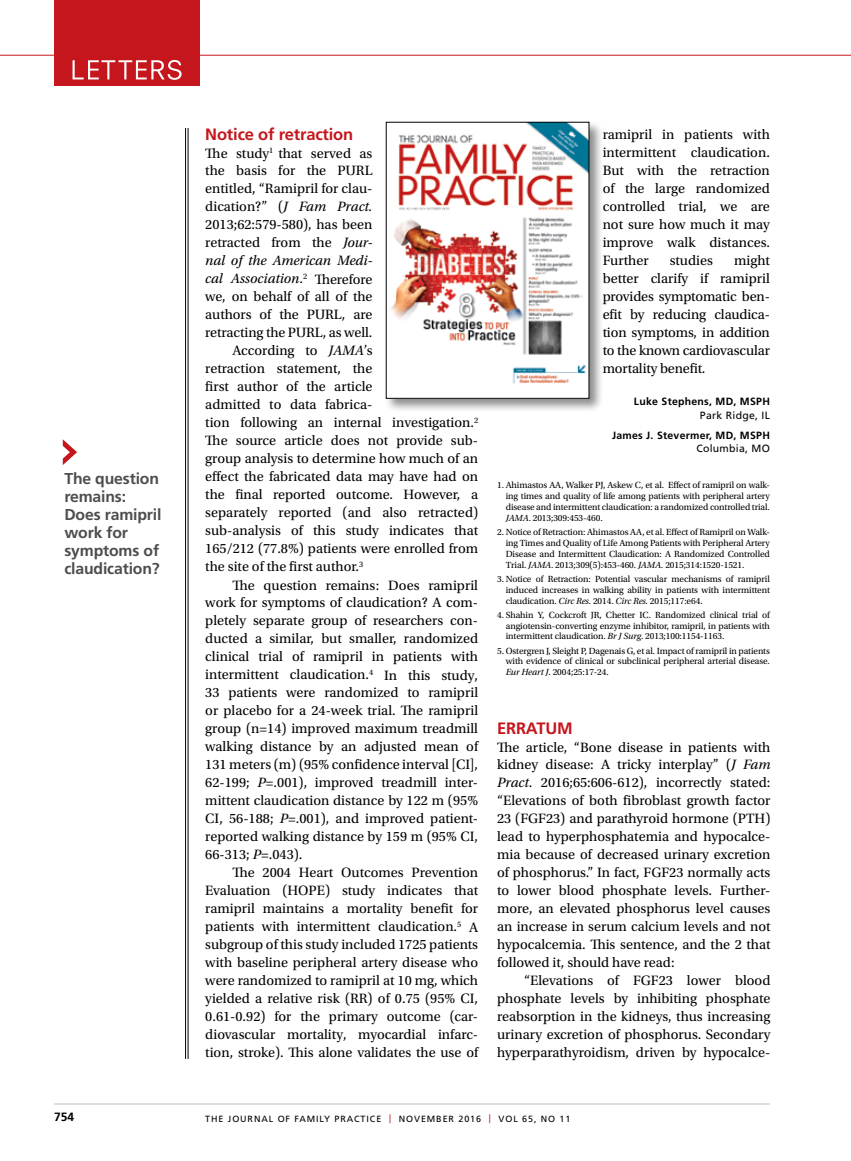
<style>
.page{position:relative;width:851px;height:1161px;background:#fff}
.page>*{position:absolute;margin:0;border:0;box-sizing:border-box;transform-origin:0 0}
.t1{font:700 16.5px "Frutiger LT Std";letter-spacing:-.01em;color:#c4161c}
.t2{font:700 15.75px/18px "Frutiger LT Std";letter-spacing:-.01em;color:#4d4d4f}
.t3{font:14.25px/18px "Utopia Std";color:#000;text-align:justify}
.t4{font:italic 14.25px "Utopia Std";color:#000}
.t5{font:700 12px "Frutiger LT Std";color:#000}
.t6{font:700 10.5px "Frutiger LT Std";letter-spacing:.025em;color:#000}
.t7{font:10.5px "Frutiger LT Std";letter-spacing:.025em;color:#000}
.t8{font:9.3px/10.8px "Utopia Std";letter-spacing:-.01em;color:#000;text-align:justify}
.t9{font:9px "Frutiger LT Std";letter-spacing:.1em;color:#000}
.s1{font-style:italic}
.s2{font-style:normal}
.s3{color:#c4161c}
</style>
<div class="page">
<div style="left:54px;top:0;width:146px;height:86px;background:#c4161c"></div>
<hr style="left:0;top:55px;width:850px;height:1px;background:#c4161c">
<svg style="left:72px;top:60px;width:109px;height:20px"></svg>
<hr style="left:54px;top:1104px;width:716px;height:1px;background:#bcbec0">
<svg style="left:63px;top:439px;width:14px;height:26px"></svg>
<hr style="left:188px;top:128px;width:1px;height:931px;background:#000">
<hr style="left:185px;top:128px;width:1px;height:931px;background:#000">
<div style="left:384px;top:120px;width:219px;height:293px;background:#000;opacity:.45"></div>
<img style="left:388px;top:124px;width:199px;height:273px">
<p class="t2" style="left:64px;top:470px;width:99px">The question remains:<br>Does ramipril work for symptoms of claudication?</p>
<p class="t1" style="left:205px;top:124px;width:149px">Notice of retraction</p>
<p class="t3" style="left:205px;top:144px;width:169px">The study<sup>1</sup> that served as</p>
<p class="t3" style="left:205px;top:162px;width:169px">the basis for the PURL</p>
<p class="t3" style="left:205px;top:180px;width:169px">entitled, “Ramipril for clau-</p>
<p class="t3" style="left:205px;top:198px;width:169px">dication?” (<span class="s1">J Fam Pract.</span></p>
<p class="t3" style="left:205px;top:216px;width:169px">2013;62:579-580), has been</p>
<p class="t3" style="left:205px;top:234px;width:169px">retracted from the <span class="s1">Jour-</span></p>
<p class="t4" style="left:205px;top:253px;width:169px">nal of the American Medi-</p>
<p class="t4" style="left:205px;top:271px;width:169px">cal Association<span class="s2">.</span><sup>2</sup> <span class="s2">Therefore</span></p>
<p class="t3" style="left:205px;top:288px;width:169px">we, on behalf of all of the</p>
<p class="t3" style="left:205px;top:306px;width:169px">authors of the PURL, are</p>
<p class="t3" style="left:205px;top:324px;width:169px">retracting the PURL, as well.</p>
<p class="t3" style="left:232px;top:342px;width:142px">According to <span class="s1">JAMA</span>’s</p>
<p class="t3" style="left:205px;top:360px;width:169px">retraction statement, the</p>
<p class="t3" style="left:205px;top:378px;width:169px">first author of the article</p>
<p class="t3" style="left:205px;top:396px;width:169px">admitted to data fabrica-</p>
<p class="t3" style="left:205px;top:414px;width:274px">tion following an internal investigation.<sup>2</sup></p>
<p class="t3" style="left:205px;top:432px;width:274px">The source article does not provide sub-</p>
<p class="t3" style="left:205px;top:450px;width:274px">group analysis to determine how much of an</p>
<p class="t3" style="left:205px;top:468px;width:274px">effect the fabricated data may have had on</p>
<p class="t3" style="left:205px;top:486px;width:274px">the final reported outcome. However, a</p>
<p class="t3" style="left:205px;top:504px;width:274px">separately reported (and also retracted)</p>
<p class="t3" style="left:205px;top:522px;width:274px">sub-analysis of this study indicates that</p>
<p class="t3" style="left:205px;top:540px;width:274px">165/212 (77.8%) patients were enrolled from</p>
<p class="t3" style="left:205px;top:558px;width:159px">the site of the first author.<sup>3</sup></p>
<p class="t3" style="left:232px;top:576px;width:247px">The question remains: Does ramipril</p>
<p class="t3" style="left:205px;top:594px;width:274px">work for symptoms of claudication? A com-</p>
<p class="t3" style="left:205px;top:612px;width:274px">pletely separate group of researchers con-</p>
<p class="t3" style="left:205px;top:630px;width:274px">ducted a similar, but smaller, randomized</p>
<p class="t3" style="left:205px;top:648px;width:274px">clinical trial of ramipril in patients with</p>
<p class="t3" style="left:205px;top:666px;width:274px">intermittent claudication.<sup>4</sup> In this study,</p>
<p class="t3" style="left:205px;top:684px;width:274px">33 patients were randomized to ramipril</p>
<p class="t3" style="left:205px;top:702px;width:274px">or placebo for a 24-week trial. The ramipril</p>
<p class="t3" style="left:205px;top:720px;width:274px">group (n=14) improved maximum treadmill</p>
<p class="t3" style="left:205px;top:738px;width:274px">walking distance by an adjusted mean of</p>
<p class="t3" style="left:205px;top:756px;width:274px">131 meters (m) (95% confidence interval [CI],</p>
<p class="t3" style="left:205px;top:774px;width:274px">62-199; <span class="s1">P</span>=.001), improved treadmill inter-</p>
<p class="t3" style="left:205px;top:792px;width:274px">mittent claudication distance by 122 m (95%</p>
<p class="t3" style="left:205px;top:810px;width:274px">CI, 56-188; <span class="s1">P</span>=.001), and improved patient-</p>
<p class="t3" style="left:205px;top:828px;width:274px">reported walking distance by 159 m (95% CI,</p>
<p class="t3" style="left:205px;top:846px;width:99px">66-313; <span class="s1">P</span>=.043).</p>
<p class="t3" style="left:232px;top:864px;width:247px">The 2004 Heart Outcomes Prevention</p>
<p class="t3" style="left:205px;top:882px;width:274px">Evaluation (HOPE) study indicates that</p>
<p class="t3" style="left:205px;top:900px;width:274px">ramipril maintains a mortality benefit for</p>
<p class="t3" style="left:205px;top:918px;width:274px">patients with intermittent claudication.<sup>5</sup> A</p>
<p class="t3" style="left:205px;top:936px;width:274px">subgroup of this study included 1725 patients</p>
<p class="t3" style="left:205px;top:954px;width:274px">with baseline peripheral artery disease who</p>
<p class="t3" style="left:205px;top:972px;width:274px">were randomized to ramipril at 10 mg, which</p>
<p class="t3" style="left:205px;top:990px;width:274px">yielded a relative risk (RR) of 0.75 (95% CI,</p>
<p class="t3" style="left:205px;top:1008px;width:274px">0.61-0.92) for the primary outcome (car-</p>
<p class="t3" style="left:205px;top:1026px;width:274px">diovascular mortality, myocardial infarc-</p>
<p class="t3" style="left:205px;top:1044px;width:274px">tion, stroke). This alone validates the use of</p>
<p class="t3" style="left:602px;top:126px;width:169px">ramipril in patients with intermittent claudication.<br>But with the retraction of the large randomized controlled trial, we are not sure how much it may improve walk distances.<br>Further</p>
<p class="t3" style="left:602px;top:252px;width:169px;text-indent:131px">might better clarify if ramipril provides symptomatic ben&shy;efit by reducing claudica&shy;tion symptoms, in addition to the known cardiovascular mortality benefit.</p>
<p class="t6" style="left:634px;top:395px;width:137px">Luke Stephens, MD, MSPH</p>
<p class="t7" style="left:700px;top:409px;width:71px">Park Ridge, IL</p>
<p class="t6" style="left:612px;top:429px;width:159px">James J. Stevermer, MD, MSPH</p>
<p class="t7" style="left:696px;top:442px;width:75px">Columbia, MO</p>
<p class="t8" style="left:505px;top:480px;width:266px;text-indent:-9px">1. Ahimastos AA, Walker PJ, Askew C, et al. Effect of ramipril on walk&shy;ing times and quality of life among patients with peripheral artery disease and intermittent claudication: a randomized controlled trial.<br><span class="s1">JAMA</span>. 2013;309:453-460.</p>
<p class="t8" style="left:505px;top:527px;width:266px;text-indent:-9px">2. Notice of Retraction: Ahimastos AA, et al. Effect of Ramipril on Walk&shy;ing Times and Quality of Life Among Patients with Peripheral Artery Disease and Intermittent Claudication: A Randomized Controlled Trial. <span class="s1">JAMA</span>. 2013;309(5):453-460. <span class="s1">JAMA.</span> 2015;314:1520-1521.</p>
<p class="t8" style="left:505px;top:574px;width:266px;text-indent:-9px">3. Notice of Retraction: Potential vascular mechanisms of ramipril induced increases in walking ability in patients with intermittent claudication. <span class="s1">Circ Res</span>. 2014. <span class="s1">Circ Res.</span> 2015;117:e64.</p>
<p class="t8" style="left:505px;top:609px;width:266px;text-indent:-9px">4. Shahin Y, Cockcroft JR, Chetter IC. Randomized clinical trial of angiotensin-converting enzyme inhibitor, ramipril, in patients with intermittent claudication. <span class="s1">Br J Surg</span>. 2013;100:1154-1163.</p>
<p class="t8" style="left:505px;top:645px;width:266px;text-indent:-9px">5. Ostergren J, Sleight P, Dagenais G, et al. Impact of ramipril in patients with evidence of clinical or subclinical peripheral arterial disease.<br><span class="s1">Eur Heart J</span>. 2004;25:17-24.</p>
<p class="t3" style="left:669px;top:252px;width:45px">studies</p>
<p class="t1" style="left:497px;top:718px;width:77px">ERRATUM</p>
<p class="t3" style="left:497px;top:738px;width:275px">The article, “Bone disease in patients with kidney disease: A tricky interplay” (<span class="s1">J Fam Pract</span>. 2016;65:606-612), incorrectly stated: “Elevations of both fibroblast growth factor 23 (FGF23) and parathyroid hormone (PTH) lead to hyperphosphatemia and hypocalce&shy;mia because of decreased urinary excretion of phosphorus.” In fact, FGF23 normally acts to lower blood phosphate levels. Further&shy;more, an elevated phosphorus level causes an increase in serum calcium levels and not hypocalcemia. This sentence, and the 2 that followed it, should have read:</p>
<p class="t3" style="left:497px;top:972px;width:275px;text-indent:27px">“Elevations of FGF23 lower blood phosphate levels by inhibiting phosphate reabsorption in the kidneys, thus increasing urinary excretion of phosphorus. Secondary hyperparathyroidism, driven by hypocalce-</p>
<p class="t5" style="left:54px;top:1110px;width:22px">754</p>
<p class="t9" style="left:205px;top:1113px;width:366px">THE JOURNAL OF FAMILY PRACTICE <span class="s3">|</span> NOVEMBER 2016 <span class="s3">|</span> VOL 65, NO 11</p>
</div>
